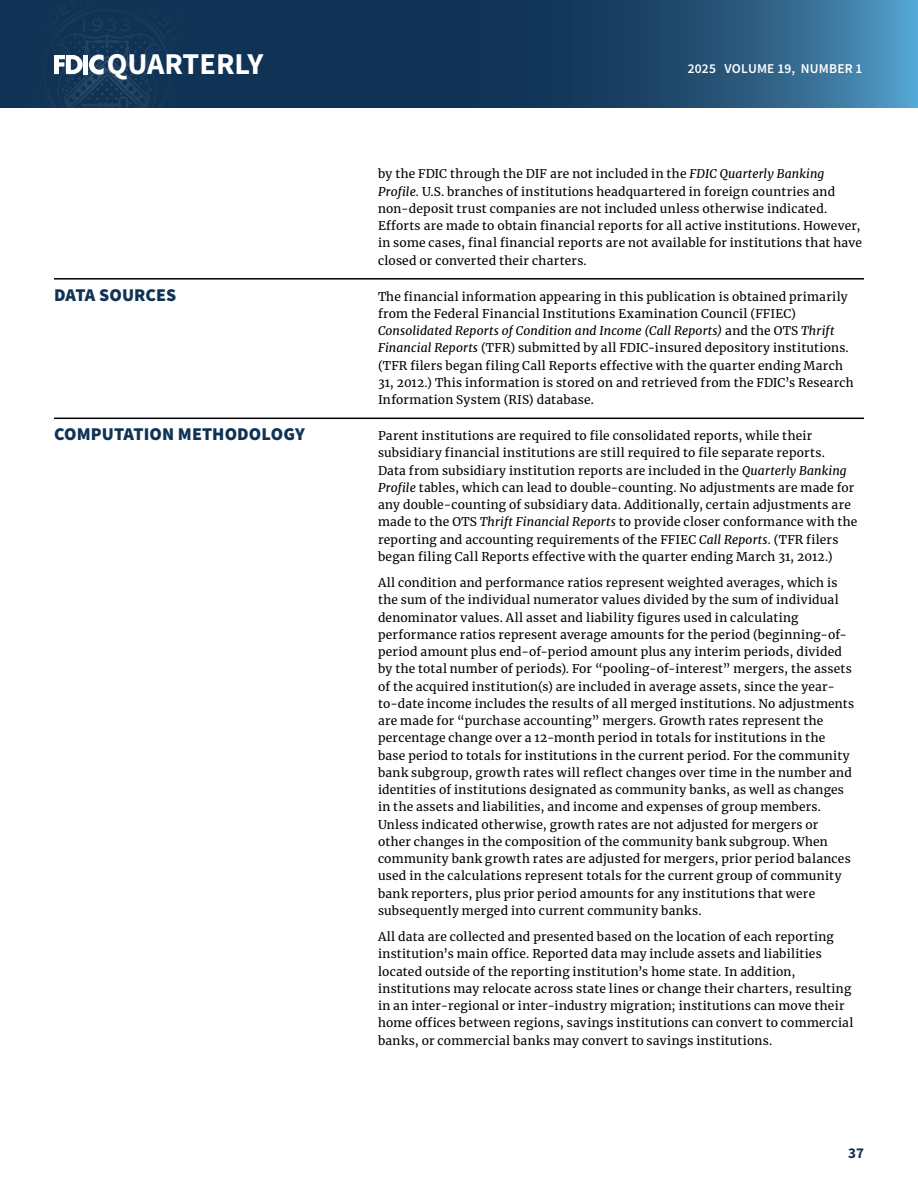
<style>
.page{position:relative;width:918px;height:1188px;background:#fff}
.page>*{position:absolute;margin:0;border:0;box-sizing:border-box;transform-origin:0 0}
.t1{font:700 30.3px "Source Sans Pro";color:#fff}
.NotesToUsers_col1-H2{font:900 18px "Source Sans Pro";letter-spacing:.005em;color:#103355}
.t2{font:700 15px "Source Sans Pro";color:#103355}
.t3{font:600 13.5px "Source Sans Pro";letter-spacing:.015em;color:#fff}
.NotesToUsers_2022{font:12px/17.2px "Merriweather";letter-spacing:.02em;color:#000}
.NotesToUsers_col1-H2-2{font:12px/17.2px "Merriweather";letter-spacing:.02em;color:#000}
.s1{font-style:italic}
</style>
<div class="page">
<svg style="left:0;top:0;width:918px;height:108px;background:#1e496d"></svg>
<svg style="left:12px;top:0;width:190px;height:108px;background:#1a3b5c"></svg>
<hr style="left:54px;top:278px;width:810px;height:2px;background:#000">
<hr style="left:54px;top:418px;width:810px;height:1px;background:#000">
<h1 class="t1" style="left:107px;top:43px;width:158px">QUARTERLY</h1>
<p class="t3" style="left:688px;top:60px;width:176px">2025 VOLUME 19, NUMBER 1</p>
<p class="NotesToUsers_col1-H2-2" style="left:378px;top:165px;width:485px">by the FDIC through the DIF are not included in the <span class="s1">FDIC Quarterly Banking Profile.</span> U.S. branches of institutions headquartered in foreign countries and non-deposit trust companies are not included unless otherwise indicated.<br>Efforts are made to obtain financial reports for all active institutions. However, in some cases, final financial reports are not available for institutions that have closed or converted their charters.</p>
<p class="NotesToUsers_col1-H2" style="left:54px;top:282px;width:124px">DATA SOURCES</p>
<p class="NotesToUsers_col1-H2-2" style="left:378px;top:287px;width:477px">The financial information appearing in this publication is obtained primarily from the Federal Financial Institutions Examination Council (FFIEC)<br><span class="s1">Consolidated Reports of Condition and Income (Call Reports)</span> and the OTS <span class="s1">Thrift Financial Reports</span> (TFR) submitted by all FDIC-insured depository institutions. (TFR filers began filing Call Reports effective with the quarter ending March 31, 2012.) This information is stored on and retrieved from the FDIC’s Research Information System (RIS) database.</p>
<p class="NotesToUsers_col1-H2" style="left:54px;top:422px;width:252px">COMPUTATION METHODOLOGY</p>
<p class="NotesToUsers_col1-H2-2" style="left:378px;top:427px;width:481px">Parent institutions are required to file consolidated reports, while their subsidiary financial institutions are still required to file separate reports.<br>Data from subsidiary institution reports are included in the <span class="s1">Quarterly Banking Profile</span> tables, which can lead to double-counting. No adjustments are made for any double-counting of subsidiary data. Additionally, certain adjustments are made to the OTS <span class="s1">Thrift Financial Reports</span> to provide closer conformance with the reporting and accounting requirements of the FFIEC <span class="s1">Call Reports.</span> (TFR filers began filing Call Reports effective with the quarter ending March 31, 2012.)</p>
<p class="NotesToUsers_2022" style="left:378px;top:574px;width:478px">All condition and performance ratios represent weighted averages, which is the sum of the individual numerator values divided by the sum of individual denominator values. All asset and liability figures used in calculating performance ratios represent average amounts for the period (beginning-of&shy;period amount plus end-of-period amount plus any interim periods, divided by the total number of periods). For “pooling-of-interest” mergers, the assets of the acquired institution(s) are included in average assets, since the year&shy;to-date income includes the results of all merged institutions. No adjustments are made for “purchase accounting” mergers. Growth rates represent the percentage change over a 12-month period in totals for institutions in the base period to totals for institutions in the current period. For the community bank subgroup, growth rates will reflect changes over time in the number and identities of institutions designated as community banks, as well as changes in the assets and liabilities, and income and expenses of group members.<br>Unless indicated otherwise, growth rates are not adjusted for mergers or other changes in the composition of the community bank subgroup. When community bank growth rates are adjusted for mergers, prior period balances used in the calculations represent totals for the current group of community bank reporters, plus prior period amounts for any institutions that were subsequently merged into current community banks.</p>
<p class="NotesToUsers_2022" style="left:378px;top:928px;width:477px">All data are collected and presented based on the location of each reporting institution’s main office. Reported data may include assets and liabilities located outside of the reporting institution’s home state. In addition, institutions may relocate across state lines or change their charters, resulting in an inter-regional or inter-industry migration; institutions can move their home offices between regions, savings institutions can convert to commercial banks, or commercial banks may convert to savings institutions.</p>
<p class="t2" style="left:848px;top:1143px;width:17px">37</p>
</div>
